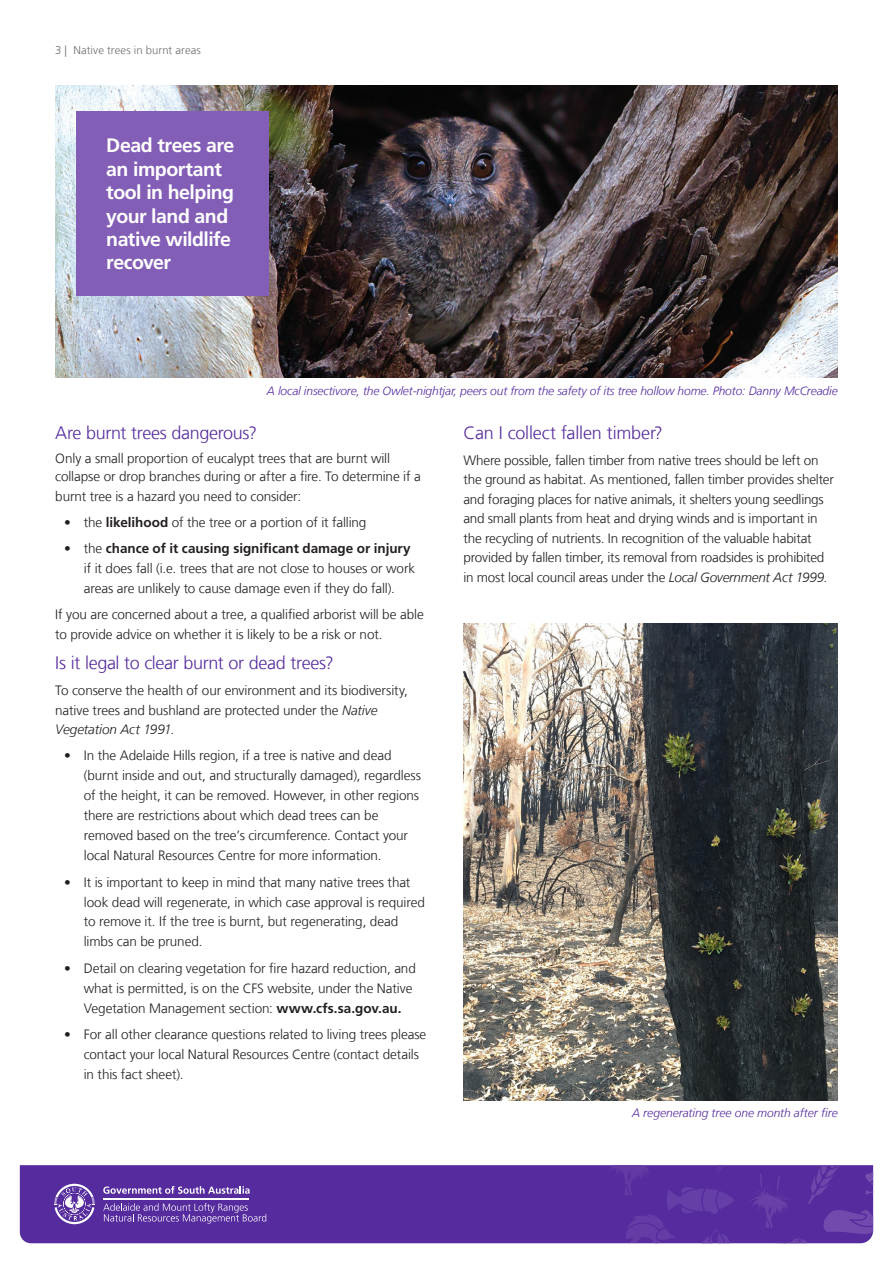
<style>
.page{position:relative;width:893px;height:1263px;background:#fff}
.page>*{position:absolute;margin:0;border:0;box-sizing:border-box;transform-origin:0 0}
.Pull_out_box_heading{font:700 19.5px/23.4px "Frutiger LT Com";letter-spacing:-.025em;color:#fff}
.Subhead{font:300 18px "Frutiger LT Com";letter-spacing:-.015em;color:#552b9d}
.Body_Black{font:300 18px "Frutiger LT Com";letter-spacing:-.02em;color:#552b9d}
.Body_Black-2{font:300 13.5px/20px "Frutiger LT Com";letter-spacing:-.01em;color:#231f20}
.Body_Black-3{font:italic 300 12px "Frutiger LT Com";letter-spacing:-.01em;color:#552b9d}
.reference_image_cred{font:300 11.25px "Frutiger LT Com";letter-spacing:.01em;color:#6c6d70}
.s1{font-weight:700}
.s2{font-style:italic}
</style>
<div class="page">
<img style="left:55px;top:85px;width:783px;height:292px">
<img style="left:463px;top:624px;width:375px;height:476px">
<div style="left:77px;top:111px;width:192px;height:185px;background:#835eb6"></div>
<div style="left:20px;top:1165px;width:721px;height:78px;background:#552b9d"></div>
<svg style="left:606px;top:1165px;width:128px;height:78px;background:#592f9f"></svg>
<svg style="left:741px;top:1165px;width:132px;height:78px;background:#5a319f"></svg>
<svg style="left:103px;top:1186px;width:147px;height:8px"></svg>
<svg style="left:103px;top:1203px;width:163px;height:20px;background:#6f4cac"></svg>
<hr style="left:103px;top:1198px;width:146px;height:2px;background:#fff">
<svg style="left:43px;top:1184px;width:52px;height:40px;background:#7e5eb4"></svg>
<p class="reference_image_cred" style="left:55px;top:44px;width:147px">3 | Native trees in burnt areas</p>
<p class="Pull_out_box_heading" style="left:106px;top:134px;width:130px">Dead trees are an important tool in helping your land and native wildlife recover</p>
<p class="Body_Black-3" style="left:267px;top:383px;width:572px">A local insectivore, the Owlet-nightjar, peers out from the safety of its tree hollow home. Photo: Danny McCreadie</p>
<p class="Subhead" style="left:55px;top:422px;width:203px">Are burnt trees dangerous?</p>
<p class="Body_Black-2" style="left:55px;top:450px;width:367px;line-height:18px">Only a small proportion of eucalypt trees that are burnt will collapse or drop branches during or after a fire. To determine if a</p>
<p class="Body_Black-2" style="left:55px;top:486px;width:248px">burnt tree is a hazard you need to consider:</p>
<p class="Body_Black-2" style="left:64px;top:512px;width:304px">• the <span class="s1">likelihood</span> of the tree or a portion of it falling</p>
<p class="Body_Black-2" style="left:84px;top:539px;width:333px;text-indent:-20px">• the <span class="s1">chance of it causing significant damage or injury </span>if it does fall (i.e. trees that are not close to houses or work areas are unlikely to cause damage even if they do fall).</p>
<p class="Body_Black-2" style="left:55px;top:605px;width:370px">If you are concerned about a tree, a qualified arborist will be able to provide advice on whether it is likely to be a risk or not.</p>
<p class="Body_Black" style="left:55px;top:653px;width:280px">Is it legal to clear burnt or dead trees?</p>
<p class="Body_Black-2" style="left:55px;top:681px;width:354px;line-height:19.5px">To conserve the health of our environment and its biodiversity, native trees and bushland are protected under the <span class="s2">Native<br>Vegetation Act 1991</span>.</p>
<p class="Body_Black-2" style="left:84px;top:746px;width:339px;text-indent:-20px">• In the Adelaide Hills region, if a tree is native and dead (burnt inside and out, and structurally damaged), regardless of the height, it can be removed. However, in other regions there are restrictions about which dead trees can be removed based on the tree’s circumference. Contact your local Natural Resources Centre for more information.</p>
<p class="Body_Black-2" style="left:84px;top:872px;width:343px;text-indent:-20px">• It is important to keep in mind that many native trees that look dead will regenerate, in which case approval is required to remove it. If the tree is burnt, but regenerating, dead limbs can be pruned.</p>
<p class="Body_Black-2" style="left:84px;top:958px;width:334px;text-indent:-20px">• Detail on clearing vegetation for fire hazard reduction, and what is permitted, is on the CFS website, under the Native<br>Vegetation Management section: <span class="s1">www.cfs.sa.gov.au.</span></p>
<p class="Body_Black-2" style="left:84px;top:1024px;width:344px;text-indent:-20px">• For all other clearance questions related to living trees please contact your local Natural Resources Centre (contact details in this fact sheet).</p>
<p class="Subhead" style="left:463px;top:422px;width:201px">Can I collect fallen timber?</p>
<p class="Body_Black-2" style="left:463px;top:450px;width:372px;line-height:19.5px">Where possible, fallen timber from native trees should be left on the ground as habitat. As mentioned, fallen timber provides shelter and foraging places for native animals, it shelters young seedlings and small plants from heat and drying winds and is important in the recycling of nutrients. In recognition of the valuable habitat provided by fallen timber, its removal from roadsides is prohibited in most local council areas under the <span class="s2">Local Government Act 1999</span>.</p>
<p class="Body_Black-3" style="left:632px;top:1106px;width:207px">A regenerating tree one month after fire</p>
</div>
